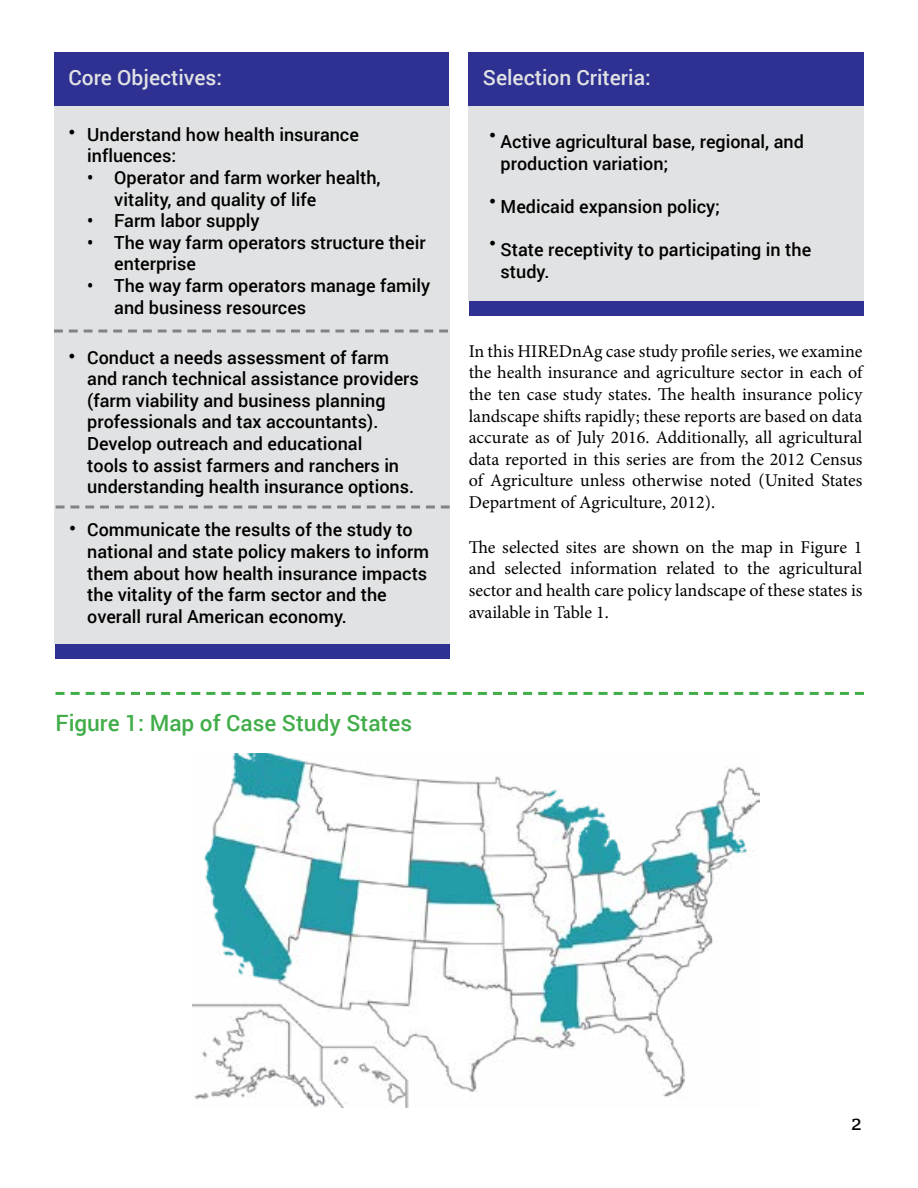
<style>
.page{position:relative;width:918px;height:1188px;background:#fff}
.page>*{position:absolute;margin:0;border:0;box-sizing:border-box;transform-origin:0 0}
.t1{font:500 22.5px "Roboto";color:#41ad49}
.t2{font:22.5px "Enriqueta";color:#000}
.t3{font:500 21px "Roboto";color:#e1e2e3}
.t4{font:500 18px/21.6px "Roboto";color:#000}
.t5{font:18px/21.6px "Minion Pro";color:#000;text-align:justify}
</style>
<div class="page">
<div style="left:54px;top:106px;width:395px;height:538px;background:#e1e2e3"></div>
<div style="left:54px;top:52px;width:394px;height:54px;background:#2e3092"></div>
<div style="left:56px;top:644px;width:394px;height:15px;background:#2e3092"></div>
<svg style="left:56px;top:692px;width:808px;height:3px"></svg>
<svg style="left:54px;top:330px;width:394px;height:3px"></svg>
<svg style="left:56px;top:505px;width:394px;height:3px"></svg>
<div style="left:468px;top:106px;width:396px;height:195px;background:#e1e2e3"></div>
<div style="left:468px;top:52px;width:396px;height:54px;background:#2e3092"></div>
<div style="left:469px;top:301px;width:395px;height:15px;background:#2e3092"></div>
<img style="left:193px;top:754px;width:566px;height:353px">
<p class="t3" style="left:68px;top:63px;width:155px">Core Objectives:</p>
<p class="t5" style="left:68px;top:120px;width:9px">•</p>
<p class="t5" style="left:68px;top:343px;width:9px">•</p>
<p class="t5" style="left:69px;top:516px;width:9px">•</p>
<p class="t4" style="left:87px;top:123px;width:273px">Understand how health insurance influences:</p>
<p class="t4" style="left:114px;top:166px;width:268px;text-indent:-27px">• Operator and farm worker health, vitality, and quality of life</p>
<p class="t4" style="left:87px;top:209px;width:174px">• Farm labor supply</p>
<p class="t4" style="left:114px;top:231px;width:313px;text-indent:-27px">• The way farm operators structure their enterprise</p>
<p class="t4" style="left:114px;top:274px;width:318px;text-indent:-27px">• The way farm operators manage family and business resources</p>
<p class="t4" style="left:87px;top:346px;width:333px">Conduct a needs assessment of farm and ranch technical assistance providers (farm viability and business planning professionals and tax accountants).<br>Develop outreach and educational<br>tools to assist farmers and ranchers in understanding health insurance options.</p>
<p class="t4" style="left:87px;top:519px;width:343px">Communicate the results of the study to national and state policy makers to inform them about how health insurance impacts the vitality of the farm sector and the overall rural American economy.</p>
<p class="t1" style="left:56px;top:707px;width:358px">Figure 1: Map of Case Study States</p>
<p class="t3" style="left:483px;top:63px;width:169px">Selection Criteria:</p>
<p class="t5" style="left:489px;top:123px;width:9px">•</p>
<p class="t4" style="left:501px;top:130px;width:305px">Active agricultural base, regional, and production variation;</p>
<p class="t4" style="left:501px;top:195px;width:221px">Medicaid expansion policy;</p>
<p class="t4" style="left:501px;top:238px;width:312px">State receptivity to participating in the study.</p>
<p class="t5" style="left:489px;top:189px;width:9px">•</p>
<p class="t5" style="left:489px;top:230px;width:9px">•</p>
<p class="t5" style="left:469px;top:340px;width:395px">In this HIREDnAg case study profile series, we examine the health insurance and agriculture sector in each of the ten case study states. The health insurance policy landscape shifts rapidly; these reports are based on data accurate as of July 2016. Additionally, all agricultural data reported in this series are from the 2012 Census of Agriculture unless otherwise noted (United States Department of Agriculture, 2012).</p>
<p class="t5" style="left:469px;top:536px;width:395px">The selected sites are shown on the map in Figure 1 and selected information related to the agricultural sector and health care policy landscape of these states is available in Table 1.</p>
<p class="t2" style="left:851px;top:1106px;width:12px">2</p>
</div>
